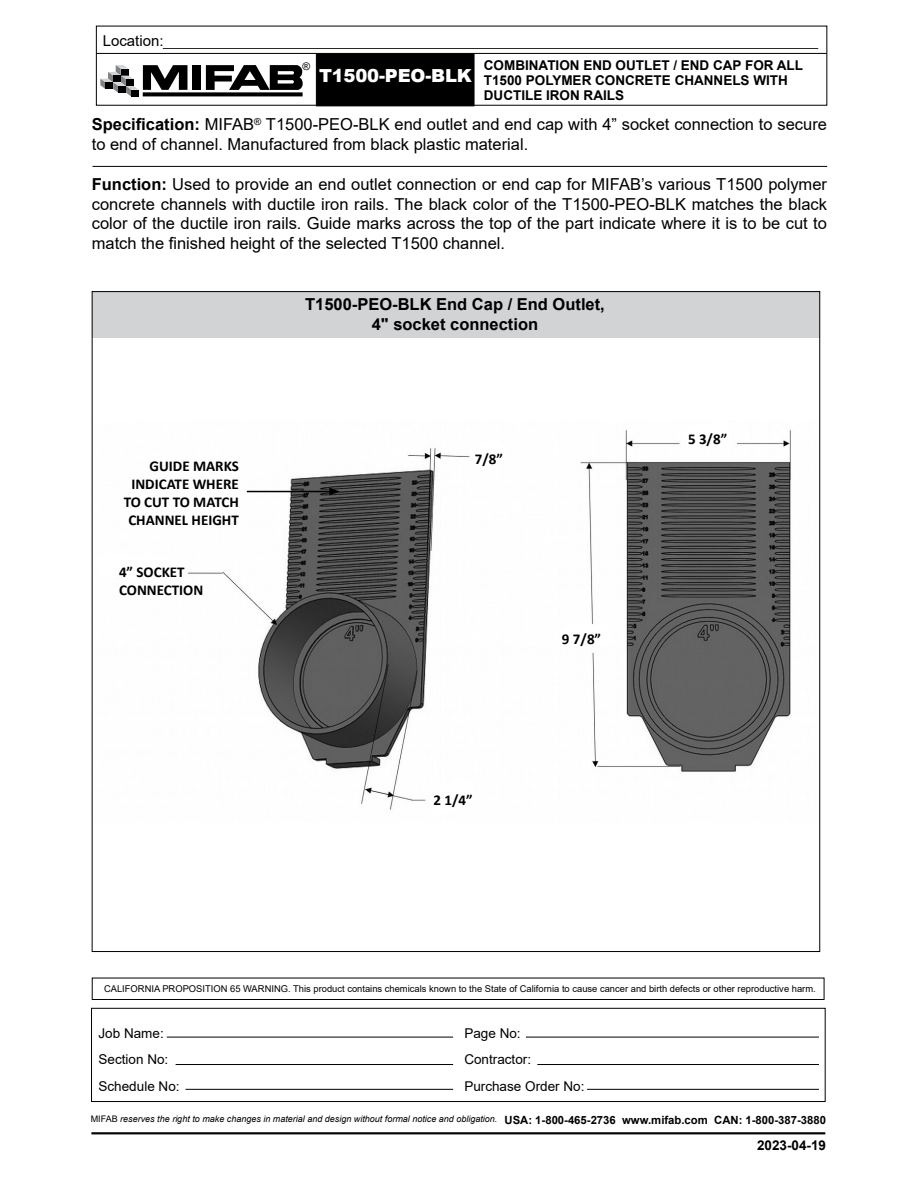
<style>
.page{position:relative;width:918px;height:1188px;background:#fff}
.page>*{position:absolute;margin:0;border:0;box-sizing:border-box;transform-origin:0 0}
.t1{font:900 18px "Arial";letter-spacing:-.01em;color:#fff}
.t2{font:16.5px/19.8px "Arial";color:#000}
.t3{font:700 16.5px/19.8px "Arial";color:#000;text-align:center}
.t4{font:700 15px/18px "Calibri";color:#000;text-align:right}
.t5{font:15px "Arial";color:#000}
.t6{font:700 13.5px/15px "Arial";color:#000}
.t7{font:13.5px/26.2px "Arial";color:#000}
.t8{font:10.5px "Arial";color:#000}
.t9{font:9.3px "Arial";color:#000}
.t10{font:italic 9px "Arial";color:#000}
.s1{font-weight:700}
.s2{font-style:normal}
.s3{font-weight:700;font-style:normal;font-size:11.25px}
</style>
<div class="page">
<hr style="left:91px;top:1132px;width:734px;height:2px;background:#000">
<div style="left:316px;top:54px;width:158px;height:52px;background:#000"></div>
<div style="left:192px;top:65px;width:9px;height:25px;background:#000"></div>
<div style="left:131px;top:90px;width:8px;height:7px;background:#000"></div>
<svg style="left:187px;top:92px;width:116px;height:4px"></svg>
<svg style="left:100px;top:65px;width:87px;height:31px"></svg>
<div style="left:105px;top:82px;width:8px;height:7px;background:#000"></div>
<svg style="left:206px;top:65px;width:97px;height:25px"></svg>
<hr style="left:96px;top:53px;width:731px;height:1px;background:#000">
<hr style="left:163px;top:48px;width:655px;height:1px;background:#2d2925">
<div style="left:92px;top:292px;width:728px;height:46px;background:#d1d3d4"></div>
<div style="left:91px;top:1008px;width:734px;height:94px;border:1px solid #000"></div>
<hr style="left:167px;top:1037px;width:286px;height:1px;background:#000">
<hr style="left:526px;top:1037px;width:293px;height:1px;background:#000">
<hr style="left:176px;top:1064px;width:277px;height:1px;background:#000">
<hr style="left:537px;top:1064px;width:282px;height:1px;background:#000">
<hr style="left:186px;top:1089px;width:267px;height:1px;background:#000">
<hr style="left:587px;top:1089px;width:232px;height:1px;background:#000">
<div style="left:92px;top:978px;width:732px;height:22px;border:1px solid #000"></div>
<hr style="left:92px;top:166px;width:735px;height:1px;background:#000">
<img style="left:187px;top:430px;width:604px;height:380px">
<hr style="left:247px;top:491px;width:85px;height:1px;background:#000">
<svg style="left:329px;top:488px;width:11px;height:7px"></svg>
<p class="t5" style="left:103px;top:31px;width:62px">Location:</p>
<p class="t8" style="left:303px;top:59px;width:9px">®</p>
<p class="t1" style="left:319px;top:63px;width:154px">T1500-PEO-BLK</p>
<p class="t6" style="left:484px;top:57px;width:321px">COMBINATION END OUTLET / END CAP FOR ALL<br>T1500 POLYMER CONCRETE CHANNELS WITH<br>DUCTILE IRON RAILS</p>
<p class="t2" style="left:92px;top:115px;width:737px"><span class="s1">Specification:</span> MIFAB<sup>®</sup> T1500-PEO-BLK end outlet and end cap with 4” socket connection to secure to end of channel. Manufactured from black plastic material.</p>
<p class="t2" style="left:92px;top:174px;width:737px;text-align:justify"><span class="s1">Function:</span> Used to provide an end outlet connection or end cap for MIFAB’s various T1500 polymer concrete channels with ductile iron rails. The black color of the T1500-PEO-BLK matches the black color of the ductile iron rails. Guide marks across the top of the part indicate where it is to be cut to match the finished height of the selected T1500 channel.</p>
<p class="t4" style="left:124px;top:457px;width:117px">GUIDE MARKS<br>INDICATE WHERE<br>TO CUT TO MATCH<br>CHANNEL HEIGHT</p>
<p class="t4" style="left:119px;top:563px;width:86px;text-align:left">4” SOCKET<br>CONNECTION</p>
<p class="t3" style="left:305px;top:294px;width:301px">T1500-PEO-BLK End Cap / End Outlet,<br>4" socket connection</p>
<p class="t4" style="left:475px;top:449px;width:30px">7/8”</p>
<p class="t4" style="left:433px;top:791px;width:41px">2 1/4”</p>
<p class="t4" style="left:562px;top:630px;width:41px">9 7/8”</p>
<p class="t4" style="left:688px;top:429px;width:41px">5 3/8”</p>
<p class="t9" style="left:104px;top:982px;width:713px">CALIFORNIA PROPOSITION 65 WARNING. This product contains chemicals known to the State of California to cause cancer and birth defects or other reproductive harm.</p>
<p class="t7" style="left:99px;top:1020px;width:83px">Job Name:<br>Section No:<br>Schedule No:</p>
<p class="t7" style="left:464px;top:1020px;width:122px">Page No:<br>Contractor:<br>Purchase Order No:</p>
<p class="t10" style="left:91px;top:1113px;width:737px"><span class="s2">MIFAB</span> reserves the right to make changes in material and design without formal notice and obligation. <span class="s3">USA: 1-800-465-2736 www.mifab.com CAN: 1-800-387-3880</span></p>
<p class="t6" style="left:757px;top:1138px;width:71px">2023-04-19</p>
</div>
